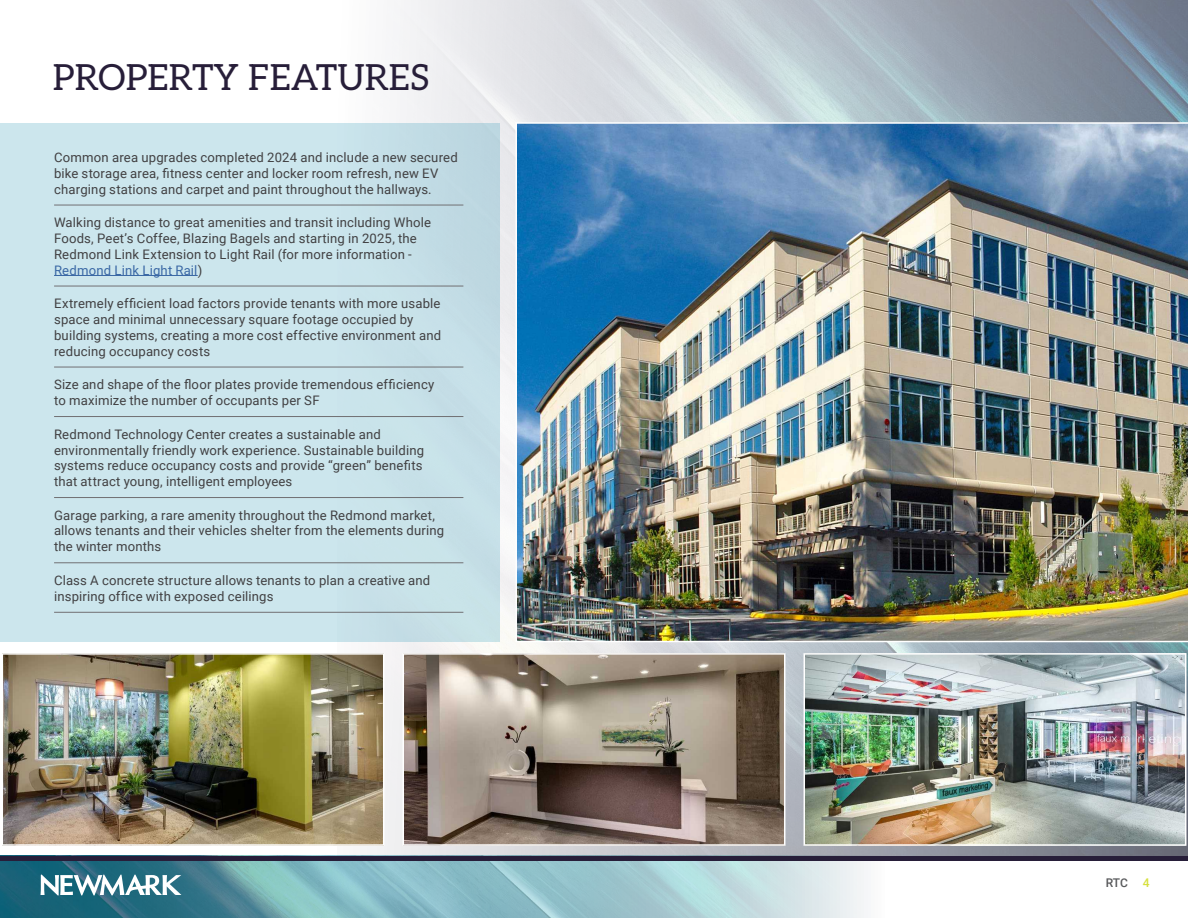
<style>
.page{position:relative;width:1188px;height:918px;background:#fff}
.page>*{position:absolute;margin:0;border:0;box-sizing:border-box;transform-origin:0 0}
.t1{font:36px "Aleo";color:#271e39}
.t2{font:13.2px/15.8px "Roboto";letter-spacing:.01em;color:#414042}
.t3{font:500 12px "Roboto";color:#58595b}
.s1{color:#3a68a5}
.s2{color:#d6e03d}
</style>
<div class="page">
<svg style="left:0;top:855px;width:880px;height:63px"></svg>
<img style="left:338px;top:0;width:850px;height:856px">
<div style="left:0;top:123px;width:500px;height:519px;background:#cce6ed"></div>
<hr style="left:54px;top:205px;width:409px;height:1px;background:#717073">
<hr style="left:54px;top:286px;width:409px;height:1px;background:#717073">
<hr style="left:54px;top:275px;width:144px;height:1px;background:#3a68a5">
<hr style="left:54px;top:367px;width:409px;height:1px;background:#717073">
<hr style="left:54px;top:416px;width:409px;height:1px;background:#717073">
<hr style="left:54px;top:497px;width:409px;height:1px;background:#717073">
<hr style="left:54px;top:563px;width:409px;height:1px;background:#717073">
<hr style="left:54px;top:612px;width:409px;height:1px;background:#717073">
<img style="left:515px;top:122px;width:673px;height:520px">
<img style="left:807px;top:656px;width:376px;height:187px">
<div style="left:804px;top:653px;width:382px;height:193px;border:2px solid #fff"></div>
<img style="left:406px;top:656px;width:376px;height:187px">
<div style="left:403px;top:653px;width:382px;height:193px;border:2px solid #fff"></div>
<img style="left:5px;top:656px;width:376px;height:187px">
<div style="left:2px;top:653px;width:382px;height:193px;border:2px solid #fff"></div>
<hr style="left:0;top:856px;width:1188px;height:4px;background:#271e39">
<svg style="left:41px;top:875px;width:140px;height:21px"></svg>
<h1 class="t1" style="left:53px;top:49px;width:378px">PROPERTY FEATURES</h1>
<p class="t2" style="left:54px;top:149px;width:405px">Common area upgrades completed 2024 and include a new secured bike storage area, fitness center and locker room refresh, new EV charging stations and carpet and paint throughout the hallways.</p>
<p class="t2" style="left:54px;top:214px;width:378px">Walking distance to great amenities and transit including Whole Foods, Peet’s Coffee, Blazing Bagels and starting in 2025, the Redmond Link Extension to Light Rail (for more information - <span class="s1">Redmond Link Light Rail</span>)</p>
<p class="t2" style="left:54px;top:295px;width:389px">Extremely efficient load factors provide tenants with more usable space and minimal unnecessary square footage occupied by building systems, creating a more cost effective environment and reducing occupancy costs</p>
<p class="t2" style="left:54px;top:376px;width:382px">Size and shape of the floor plates provide tremendous efficiency to maximize the number of occupants per SF</p>
<p class="t2" style="left:54px;top:426px;width:372px">Redmond Technology Center creates a sustainable and environmentally friendly work experience. Sustainable building systems reduce occupancy costs and provide “green” benefits that attract young, intelligent employees</p>
<p class="t2" style="left:54px;top:507px;width:392px">Garage parking, a rare amenity throughout the Redmond market, allows tenants and their vehicles shelter from the elements during the winter months</p>
<p class="t2" style="left:54px;top:572px;width:378px">Class A concrete structure allows tenants to plan a creative and inspiring office with exposed ceilings</p>
<p class="t3" style="left:1106px;top:875px;width:45px">RTC <span class="s2">4</span></p>
</div>
